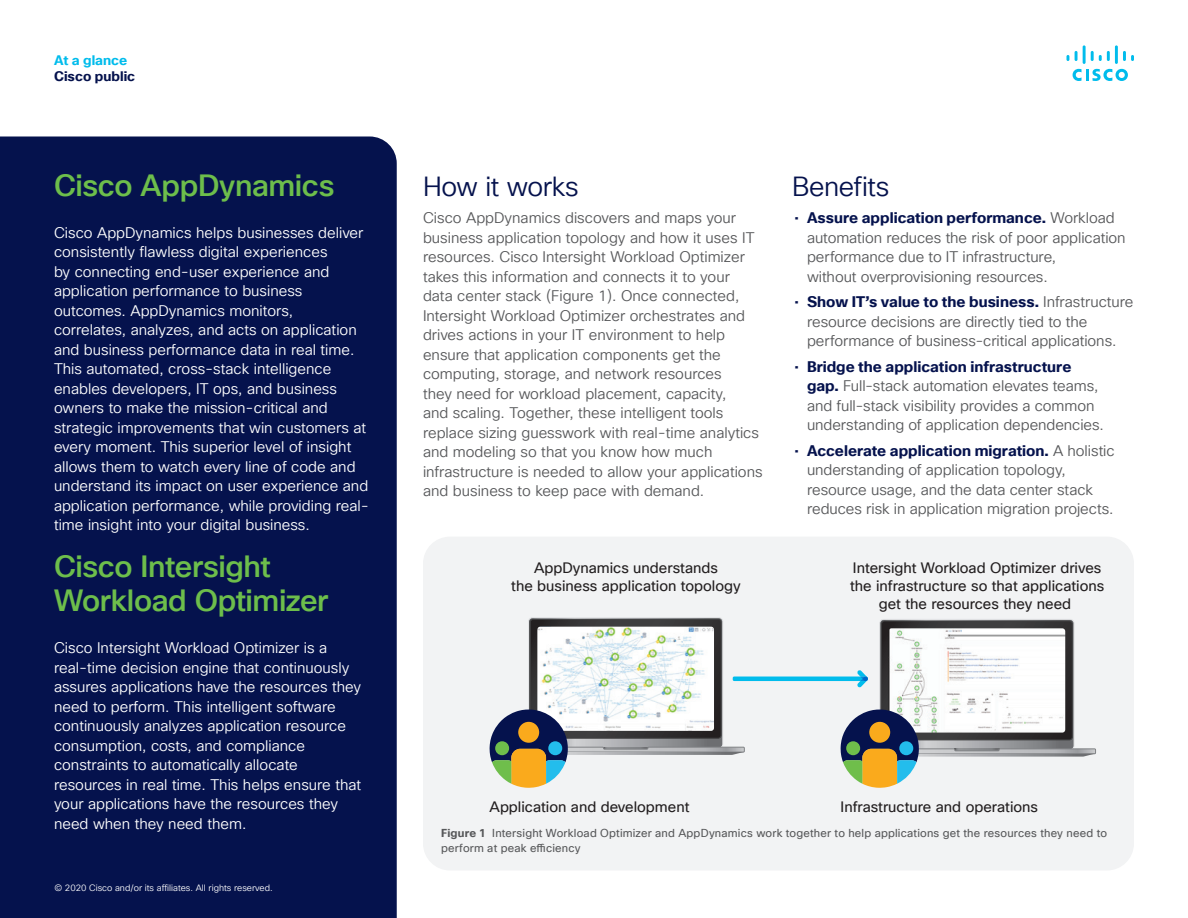
<style>
.page{position:relative;width:1188px;height:918px;background:#fff}
.page>*{position:absolute;margin:0;border:0;box-sizing:border-box;transform-origin:0 0}
.Sidebar_Heading_Gree{font:500 30px/34.5px "Cisco Sans TT";letter-spacing:-.015em;color:#6dbe4b}
.Subhead2_midnight_bl{font:27px "Cisco Sans TT Light";letter-spacing:-.015em;color:#05124d}
.Body{font:15px/19.5px "Cisco Sans TT Light";color:#57585a}
.Body_White{font:15px/19.5px "Cisco Sans TT Light";color:#fff}
.t1{font:14.7px/17.7px "Cisco Sans TT";color:#231f20;text-align:center}
.t2{font:700 13.5px "Cisco Sans TT";color:#05124d}
.t3{font:700 13.5px "Cisco Sans TT";color:#01bcec}
.t4{font:11.25px/15px "Cisco Sans TT";letter-spacing:.015em;color:#57585a}
.t5{font:9px "Cisco Sans TT Light";color:#fff}
.s1{font-family:"Cisco Sans TT";color:#05124d}
.s2{font-family:"Cisco Sans TT";font-weight:700;color:#05124d}
.s3{font-weight:700}
</style>
<div class="page">
<svg style="left:1073px;top:69px;width:55px;height:12px"></svg>
<svg style="left:1067px;top:55px;width:2px;height:6px"></svg>
<svg style="left:1075px;top:51px;width:3px;height:10px"></svg>
<hr style="left:1083px;top:45px;width:3px;height:19px;background:#01bcec">
<svg style="left:1091px;top:51px;width:19px;height:10px"></svg>
<hr style="left:1115px;top:45px;width:3px;height:19px;background:#01bcec">
<svg style="left:1123px;top:51px;width:11px;height:10px"></svg>
<div style="left:0;top:136px;width:397px;height:782px;background:#05124d"></div>
<div style="left:423px;top:537px;width:711px;height:334px;background:#f2f3f4;border-radius:27px"></div>
<svg style="left:490px;top:618px;width:606px;height:170px"></svg>
<p class="t3" style="left:54px;top:51px;width:75px">At a glance</p>
<p class="t2" style="left:54px;top:67px;width:83px">Cisco public</p>
<p class="Sidebar_Heading_Gree" style="left:54px;top:169px;width:282px">Cisco AppDynamics</p>
<p class="Body_White" style="left:54px;top:223px;width:316px">Cisco AppDynamics helps businesses deliver consistently flawless digital experiences<br>by connecting end-user experience and application performance to business outcomes. AppDynamics monitors, correlates, analyzes, and acts on application and business performance data in real time.<br>This automated, cross-stack intelligence enables developers, IT ops, and business owners to make the mission-critical and strategic improvements that win customers at every moment. This superior level of insight allows them to watch every line of code and understand its impact on user experience and application performance, while providing real&shy;time insight into your digital business.</p>
<p class="Sidebar_Heading_Gree" style="left:54px;top:550px;width:276px">Cisco Intersight<br>Workload Optimizer</p>
<p class="Body_White" style="left:54px;top:639px;width:309px">Cisco Intersight Workload Optimizer is a real-time decision engine that continuously assures applications have the resources they need to perform. This intelligent software continuously analyzes application resource consumption, costs, and compliance constraints to automatically allocate resources in real time. This helps ensure that your applications have the resources they need when they need them.</p>
<p class="t5" style="left:54px;top:882px;width:220px">© 2020 Cisco and/or its affiliates. All rights reserved.</p>
<p class="Subhead2_midnight_bl" style="left:423px;top:169px;width:157px">How it works</p>
<p class="Body" style="left:423px;top:209px;width:341px">Cisco AppDynamics discovers and maps your business application topology and how it uses IT resources. Cisco Intersight Workload Optimizer takes this information and connects it to your data center stack (Figure 1). Once connected, Intersight Workload Optimizer orchestrates and drives actions in your IT environment to help ensure that application components get the computing, storage, and network resources<br>they need for workload placement, capacity,<br>and scaling. Together, these intelligent tools replace sizing guesswork with real-time analytics and modeling so that you know how much infrastructure is needed to allow your applications and business to keep pace with demand.</p>
<p class="Subhead2_midnight_bl" style="left:792px;top:169px;width:99px">Benefits</p>
<p class="Body" style="left:807px;top:209px;width:320px;text-indent:-13px"><span class="s1">•</span> <span class="s2">Assure application performance.</span> Workload automation reduces the risk of poor application performance due to IT infrastructure,<br>without overprovisioning resources.</p>
<p class="Body" style="left:807px;top:293px;width:328px;text-indent:-13px"><span class="s1">•</span> <span class="s2">Show IT’s value to the business.</span> Infrastructure resource decisions are directly tied to the performance of business-critical applications.</p>
<p class="Body" style="left:807px;top:357px;width:298px;text-indent:-13px"><span class="s1">•</span> <span class="s2">Bridge the application infrastructure gap.</span> Full-stack automation elevates teams, and full-stack visibility provides a common understanding of application dependencies.</p>
<p class="Body" style="left:807px;top:441px;width:309px;text-indent:-13px"><span class="s1">•</span> <span class="s2">Accelerate application migration.</span> A holistic understanding of application topology, resource usage, and the data center stack reduces risk in application migration projects.</p>
<p class="t1" style="left:511px;top:560px;width:231px">AppDynamics understands<br>the business application topology</p>
<p class="t1" style="left:850px;top:560px;width:256px">Intersight Workload Optimizer drives the infrastructure so that applications get the resources they need</p>
<p class="t1" style="left:841px;top:798px;width:199px">Infrastructure and operations</p>
<p class="t4" style="left:441px;top:826px;width:668px"><span class="s3">Figure 1</span> Intersight Workload Optimizer and AppDynamics work together to help applications get the resources they need to perform at peak efficiency</p>
<p class="t1" style="left:490px;top:798px;width:201px">Application and development</p>
</div>
